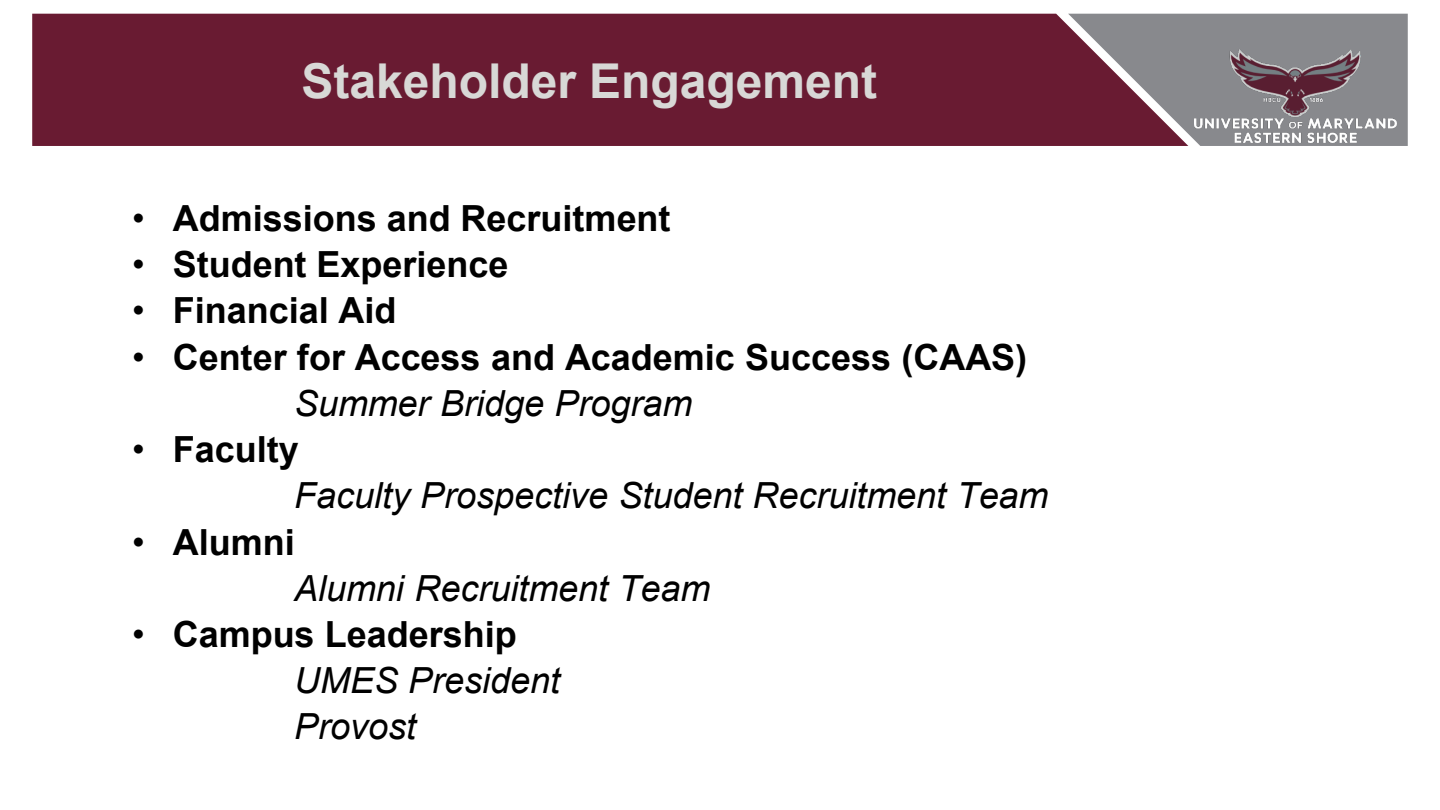
<style>
.page{position:relative;width:1440px;height:810px;background:#fff}
.page>*{position:absolute;margin:0;border:0;box-sizing:border-box;transform-origin:0 0}
.t1{font:700 48px "Arial";color:#d8d8d6}
.t2{font:700 36px "Arial";color:#000}
.t3{font:italic 36px "Arial";color:#000}
.s1{font-weight:400}
</style>
<div class="page">
<div style="left:32px;top:14px;width:1036px;height:132px;background:#691b32"></div>
<svg style="left:1068px;top:14px;width:340px;height:132px"></svg>
<img style="left:1194px;top:50px;width:202px;height:93px">
<h2 class="t1" style="left:301px;top:47px;width:577px">Stakeholder Engagement</h2>
<p class="t2" style="left:132px;top:193px;width:540px"><span class="s1">•</span> Admissions and Recruitment</p>
<p class="t2" style="left:132px;top:239px;width:378px"><span class="s1">•</span> Student Experience</p>
<p class="t2" style="left:132px;top:285px;width:266px"><span class="s1">•</span> Financial Aid</p>
<p class="t2" style="left:132px;top:332px;width:896px"><span class="s1">•</span> Center for Access and Academic Success (CAAS)</p>
<p class="t3" style="left:294px;top:380px;width:400px">Summer Bridge Program</p>
<p class="t2" style="left:132px;top:424px;width:168px"><span class="s1">•</span> Faculty</p>
<p class="t3" style="left:294px;top:472px;width:756px">Faculty Prospective Student Recruitment Team</p>
<p class="t2" style="left:132px;top:517px;width:164px"><span class="s1">•</span> Alumni</p>
<p class="t3" style="left:294px;top:565px;width:418px">Alumni Recruitment Team</p>
<p class="t2" style="left:132px;top:609px;width:386px"><span class="s1">•</span> Campus Leadership</p>
<p class="t3" style="left:294px;top:657px;width:267px">UMES President</p>
<p class="t3" style="left:294px;top:704px;width:123px">Provost</p>
</div>
